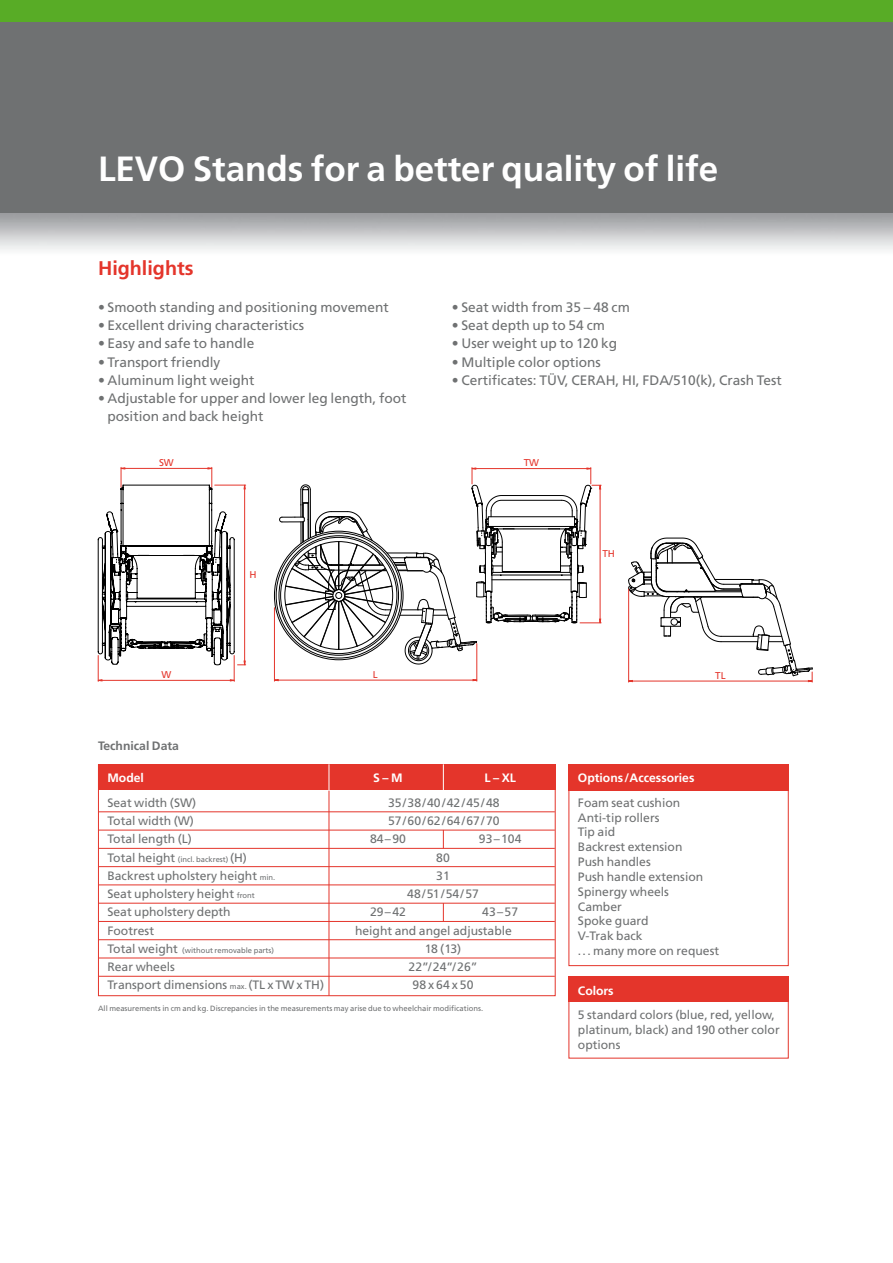
<style>
.page{position:relative;width:893px;height:1263px;background:#fff}
.page>*{position:absolute;margin:0;border:0;box-sizing:border-box;transform-origin:0 0}
.t1{font:700 34.95px "Frutiger";color:#fff}
.t2{font:700 19.8px "Frutiger";color:#e4352b}
.t3{font:13.65px/18.3px "Frutiger";color:#6f7172}
.t4{font:12.15px/14.9px "Frutiger";color:#6f7172}
.t5{font:700 12.15px "Frutiger";color:#fff}
.t6{font:700 12.15px "Frutiger";color:#6f7172}
.t7{font:12.15px "Frutiger";letter-spacing:.165em;color:#6f7172}
.t8{font:9.9px "Frutiger";color:#e4352b}
.t9{font:7.65px "Frutiger";color:#6f7172}
.s1{font-size:12.15px}
.s2{font-size:7.65px}
</style>
<div class="page">
<div style="left:98px;top:764px;width:458px;height:26px;background:#e4352b"></div>
<div style="left:0;top:0;width:893px;height:213px;background:#6f7172"></div>
<div style="left:98px;top:764px;width:458px;height:232px;border:1px solid #e4352b"></div>
<hr style="left:99px;top:811px;width:456px;height:1px;background:#e4352b">
<hr style="left:99px;top:830px;width:456px;height:1px;background:#e4352b">
<hr style="left:99px;top:848px;width:456px;height:1px;background:#e4352b">
<hr style="left:99px;top:866px;width:456px;height:1px;background:#e4352b">
<hr style="left:99px;top:884px;width:456px;height:1px;background:#e4352b">
<hr style="left:99px;top:903px;width:456px;height:1px;background:#e4352b">
<hr style="left:99px;top:921px;width:456px;height:1px;background:#e4352b">
<hr style="left:99px;top:939px;width:456px;height:1px;background:#e4352b">
<hr style="left:99px;top:957px;width:456px;height:1px;background:#e4352b">
<hr style="left:99px;top:976px;width:456px;height:1px;background:#e4352b">
<hr style="left:329px;top:791px;width:1px;height:205px;background:#e4352b">
<div style="left:568px;top:764px;width:221px;height:26px;background:#e4352b"></div>
<div style="left:568px;top:764px;width:221px;height:202px;border:1px solid #e4352b"></div>
<svg style="left:443px;top:831px;width:1px;height:17px"></svg>
<svg style="left:443px;top:903px;width:1px;height:18px"></svg>
<svg style="left:443px;top:764px;width:1px;height:26px"></svg>
<svg style="left:329px;top:764px;width:1px;height:26px"></svg>
<svg style="left:98px;top:467px;width:148px;height:214px"></svg>
<hr style="left:477px;top:644px;width:1px;height:37px;background:#e4352b">
<hr style="left:274px;top:608px;width:1px;height:73px;background:#e4352b">
<svg style="left:275px;top:679px;width:202px;height:2px"></svg>
<svg style="left:279px;top:467px;width:322px;height:197px"></svg>
<svg style="left:628px;top:538px;width:185px;height:144px"></svg>
<div style="left:568px;top:976px;width:221px;height:26px;background:#e4352b"></div>
<div style="left:568px;top:976px;width:221px;height:82px;border:1px solid #e4352b"></div>
<div style="left:0;top:0;width:893px;height:21px;background:#58ac26"></div>
<h1 class="t1" style="left:98px;top:148px;width:622px">LEVO Stands for a better quality of life</h1>
<h2 class="t2" style="left:98px;top:257px;width:97px">Highlights</h2>
<p class="t3" style="left:98px;top:298px;width:292px">• Smooth standing and positioning movement</p>
<p class="t3" style="left:98px;top:316px;width:207px">• Excellent driving characteristics</p>
<p class="t3" style="left:98px;top:334px;width:158px">• Easy and safe to handle</p>
<p class="t3" style="left:98px;top:353px;width:124px">• Transport friendly</p>
<p class="t3" style="left:98px;top:371px;width:158px">• Aluminum light weight</p>
<p class="t3" style="left:108px;top:389px;width:300px;text-indent:-10px">• Adjustable for upper and lower leg length, foot position and back height</p>
<p class="t8" style="left:159px;top:457px;width:16px">SW</p>
<p class="t8" style="left:250px;top:569px;width:9px">H</p>
<p class="t8" style="left:161px;top:669px;width:11px">W</p>
<p class="t8" style="left:373px;top:669px;width:6px">L</p>
<p class="t3" style="left:452px;top:298px;width:179px">• Seat width from 35 – 48 cm</p>
<p class="t3" style="left:452px;top:316px;width:154px">• Seat depth up to 54 cm</p>
<p class="t3" style="left:452px;top:334px;width:167px">• User weight up to 120 kg</p>
<p class="t3" style="left:452px;top:353px;width:150px">• Multiple color options</p>
<p class="t3" style="left:452px;top:371px;width:331px">• Certificates: TÜV, CERAH, HI, FDA/510(k), Crash Test</p>
<p class="t8" style="left:524px;top:457px;width:17px">TW</p>
<p class="t8" style="left:602px;top:548px;width:14px">TH</p>
<p class="t8" style="left:715px;top:670px;width:12px">TL</p>
<p class="t6" style="left:98px;top:739px;width:82px">Technical Data</p>
<p class="t5" style="left:107px;top:771px;width:38px">Model</p>
<p class="t5" style="left:373px;top:771px;width:31px">S –M</p>
<p class="t5" style="left:484px;top:771px;width:33px">L –XL</p>
<p class="t4" style="left:107px;top:795px;width:90px">Seat width (SW)</p>
<p class="t4" style="left:388px;top:795px;width:113px">35/38/40/42/45/48</p>
<p class="t4" style="left:107px;top:813px;width:88px">Total width (W)</p>
<p class="t4" style="left:388px;top:813px;width:113px">57/60/62/64/67/70</p>
<p class="t4" style="left:107px;top:831px;width:86px">Total length (L)</p>
<p class="t4" style="left:370px;top:831px;width:37px">84–90</p>
<p class="t4" style="left:479px;top:831px;width:44px">93–104</p>
<p class="t9" style="left:107px;top:854px;width:141px"><span class="s1">Total height</span> (incl. backrest) <span class="s1">(H)</span></p>
<p class="t4" style="left:436px;top:850px;width:15px">80</p>
<p class="t4" style="left:107px;top:868px;width:169px">Backrest upholstery height <span class="s2">min.</span></p>
<p class="t4" style="left:436px;top:868px;width:15px">31</p>
<p class="t4" style="left:107px;top:886px;width:149px">Seat upholstery height <span class="s2">front</span></p>
<p class="t4" style="left:407px;top:886px;width:73px">48/51/54/57</p>
<p class="t4" style="left:107px;top:904px;width:125px">Seat upholstery depth</p>
<p class="t4" style="left:370px;top:904px;width:37px">29–42</p>
<p class="t4" style="left:482px;top:904px;width:37px">43–57</p>
<p class="t4" style="left:107px;top:923px;width:48px">Footrest</p>
<p class="t4" style="left:355px;top:923px;width:158px">height and angel adjustable</p>
<p class="t9" style="left:107px;top:946px;width:168px"><span class="s1">Total weight</span> (without removable parts)</p>
<p class="t4" style="left:425px;top:941px;width:38px">18 (13)</p>
<p class="t4" style="left:107px;top:959px;width:69px">Rear wheels</p>
<p class="t4" style="left:409px;top:959px;width:70px">22”/24”/26”</p>
<p class="t4" style="left:107px;top:978px;width:218px">Transport dimensions <span class="s2">max.</span> (TL x TW x TH)</p>
<p class="t7" style="left:413px;top:978px;width:62px">98x64x50</p>
<p class="t9" style="left:98px;top:1004px;width:387px">All measurements in cm and kg. Discrepancies in the measurements may arise due to wheelchair modifications.</p>
<p class="t5" style="left:578px;top:771px;width:118px">Options/Accessories</p>
<p class="t4" style="left:578px;top:795px;width:143px">Foam seat cushion<br>Anti-tip rollers<br>Tip aid<br>Backrest extension<br>Push handles<br>Push handle extension<br>Spinergy wheels<br>Camber<br>Spoke guard<br>V-Trak back<br>... many more on request</p>
<p class="t5" style="left:578px;top:983px;width:37px">Colors</p>
<p class="t4" style="left:578px;top:1007px;width:203px;line-height:15.3px">5 standard colors (blue, red, yellow, platinum, black) and 190 other color options</p>
</div>
